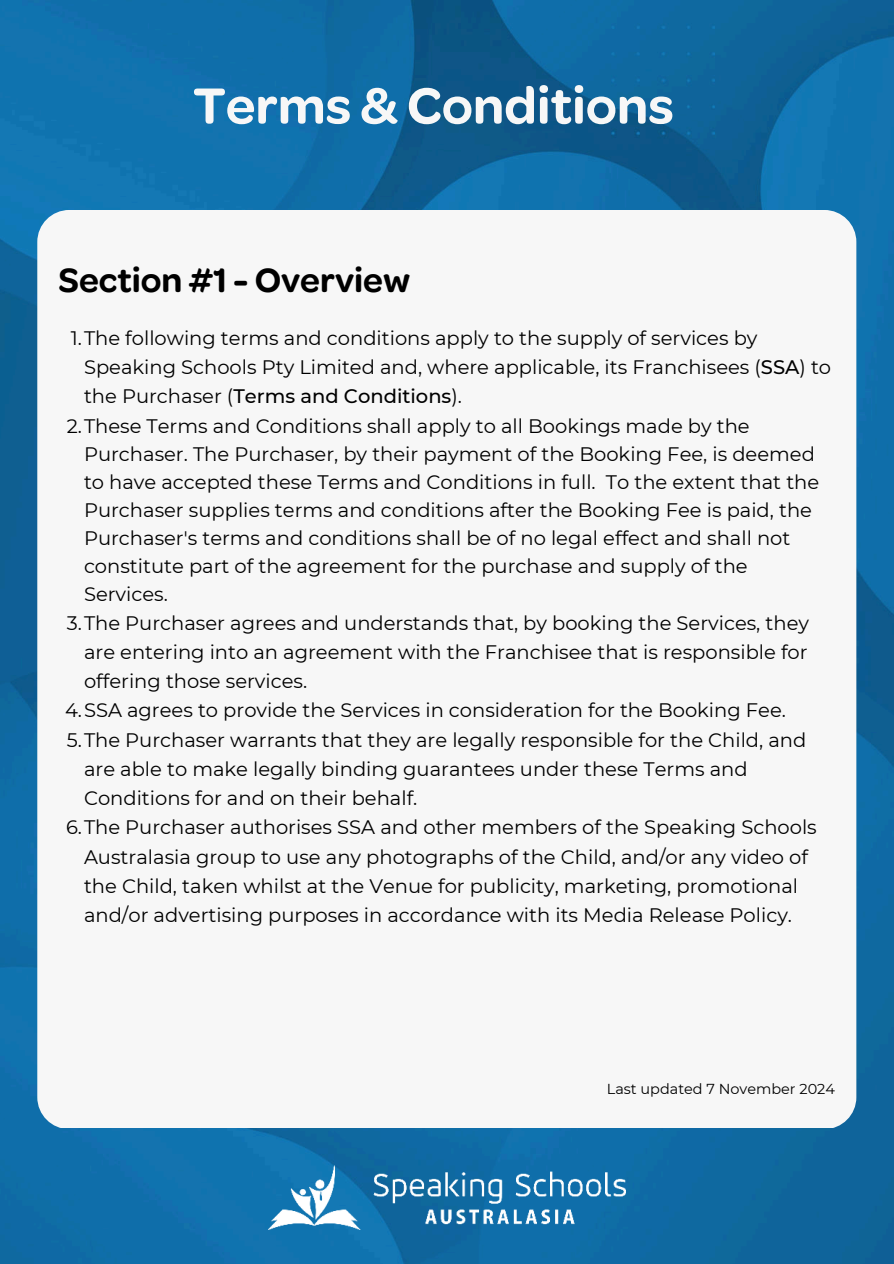
<style>
.page{position:relative;width:894px;height:1264px;background:#fff}
.page>*{position:absolute;margin:0;border:0;box-sizing:border-box;transform-origin:0 0}
.t1{font:600 54px "Omnes";color:#f7f7f7}
.t2{font:600 36px "Omnes";color:#000}
.t3{font:19.5px "Montserrat";color:#000}
.t4{font:500 19.5px "Montserrat";color:#000}
.t5{font:14.4px "Montserrat";color:#000}
.s1{font-weight:500}
.s2{font-weight:400}
</style>
<div class="page">
<img style="left:0;top:0;width:893px;height:1263px">
<img style="left:268px;top:1165px;width:356px;height:64px">
<div style="left:37px;top:210px;width:819px;height:917px;background:#f7f7f7;border-radius:32px"></div>
<h1 class="t1" style="left:193px;top:68px;width:482px">Terms &amp; Conditions</h1>
<h2 class="t2" style="left:59px;top:255px;width:353px">Section #1 - Overview</h2>
<p class="t3" style="left:71px;top:324px;width:688px">1.The following terms and conditions apply to the supply of services by</p>
<p class="t3" style="left:84px;top:354px;width:748px">Speaking Schools Pty Limited and, where applicable, its Franchisees (<span class="s1">SSA</span>) to</p>
<p class="t4" style="left:84px;top:383px;width:379px"><span class="s2">the Purchaser (</span>Terms and Conditions<span class="s2">).</span></p>
<p class="t3" style="left:67px;top:412px;width:684px">2.These Terms and Conditions shall apply to all Bookings made by the</p>
<p class="t3" style="left:84px;top:440px;width:732px">Purchaser. The Purchaser, by their payment of the Booking Fee, is deemed</p>
<p class="t3" style="left:84px;top:468px;width:736px">to have accepted these Terms and Conditions in full. To the extent that the</p>
<p class="t3" style="left:84px;top:496px;width:729px">Purchaser supplies terms and conditions after the Booking Fee is paid, the</p>
<p class="t3" style="left:84px;top:525px;width:707px">Purchaser's terms and conditions shall be of no legal effect and shall not</p>
<p class="t3" style="left:84px;top:553px;width:665px">constitute part of the agreement for the purchase and supply of the</p>
<p class="t3" style="left:84px;top:581px;width:85px">Services.</p>
<p class="t3" style="left:67px;top:609px;width:743px">3.The Purchaser agrees and understands that, by booking the Services, they</p>
<p class="t3" style="left:84px;top:638px;width:725px">are entering into an agreement with the Franchisee that is responsible for</p>
<p class="t3" style="left:84px;top:667px;width:225px">offering those services.</p>
<p class="t3" style="left:65px;top:697px;width:722px">4.SSA agrees to provide the Services in consideration for the Booking Fee.</p>
<p class="t3" style="left:67px;top:726px;width:740px">5.The Purchaser warrants that they are legally responsible for the Child, and</p>
<p class="t3" style="left:84px;top:755px;width:665px">are able to make legally binding guarantees under these Terms and</p>
<p class="t3" style="left:84px;top:784px;width:335px">Conditions for and on their behalf.</p>
<p class="t3" style="left:66px;top:814px;width:752px">6.The Purchaser authorises SSA and other members of the Speaking Schools</p>
<p class="t3" style="left:84px;top:843px;width:725px">Australasia group to use any photographs of the Child, and/or any video of</p>
<p class="t3" style="left:84px;top:872px;width:715px">the Child, taken whilst at the Venue for publicity, marketing, promotional</p>
<p class="t3" style="left:84px;top:901px;width:709px">and/or advertising purposes in accordance with its Media Release Policy.</p>
<p class="t5" style="left:606px;top:1078px;width:229px">Last updated 7 November 2024</p>
</div>
